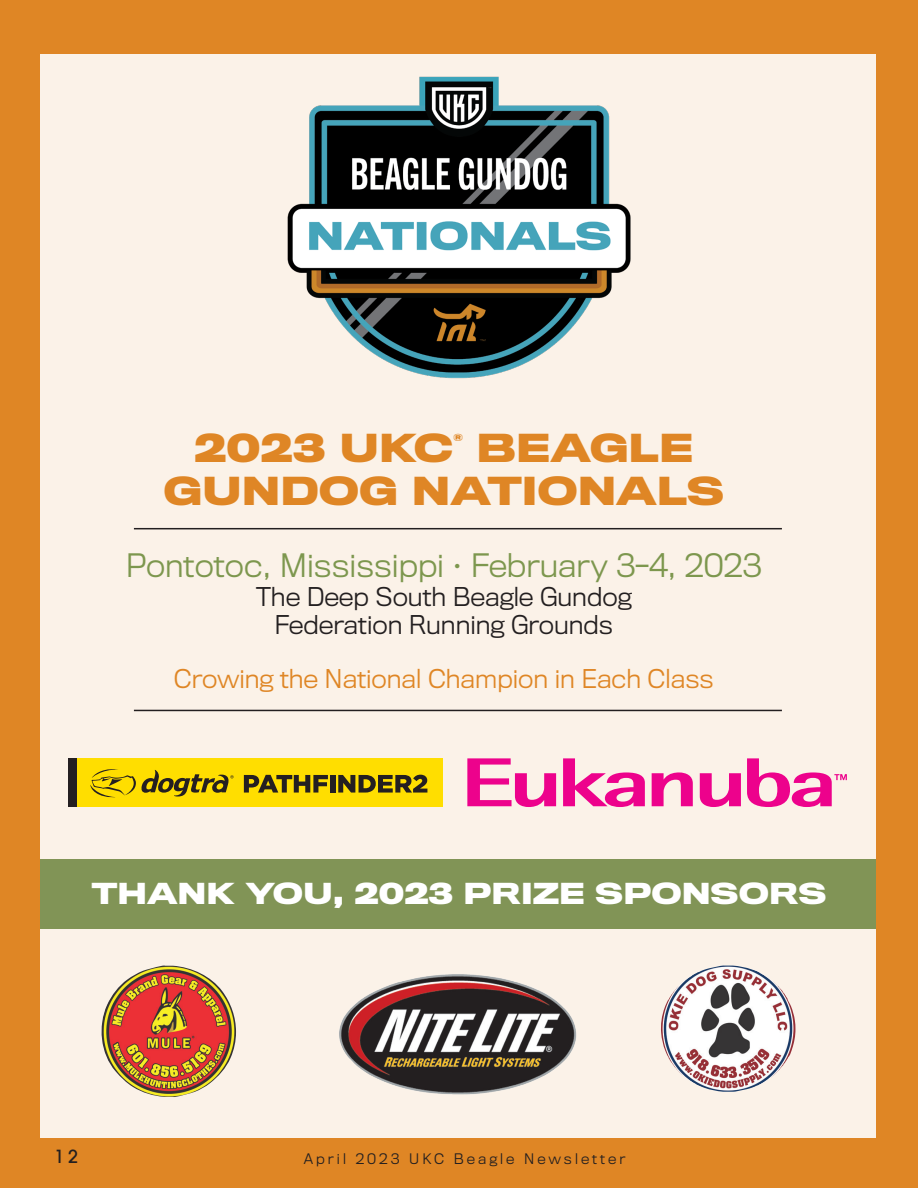
<style>
.page{position:relative;width:918px;height:1188px;background:#df8625}
.page>*{position:absolute;margin:0;border:0;box-sizing:border-box;transform-origin:0 0}
.t1{font:700 36px "Titling Gothic FB Wide";color:#df8625}
.t2{font:300 30px "Titling Gothic FB";color:#7d974e}
.Small_text_HEADING{font:700 27px "Titling Gothic FB Wide";color:#fff}
.t3{font:300 24px "Titling Gothic FB";color:#231f20}
.t4{font:300 24px "Titling Gothic FB";color:#df8625}
.t5{font:500 18px "ITC Avant Garde Pro";color:#231f20}
.t6{font:300 13.5px "Titling Gothic FB";letter-spacing:.225em;color:#231f20}
.t7{font:700 9px "Titling Gothic FB Wide";color:#df8625}
</style>
<div class="page">
<div style="left:40px;top:54px;width:835px;height:1083px;background:#fbf2e8"></div>
<hr style="left:134px;top:528px;width:648px;height:1px;background:#231f20">
<hr style="left:134px;top:710px;width:648px;height:1px;background:#231f20">
<img style="left:287px;top:76px;width:344px;height:303px">
<div style="left:40px;top:860px;width:836px;height:69px;background:#819456"></div>
<img style="left:102px;top:966px;width:134px;height:131px">
<img style="left:661px;top:966px;width:134px;height:126px">
<div style="left:68px;top:758px;width:375px;height:49px;background:#ffde00"></div>
<div style="left:68px;top:758px;width:9px;height:49px;background:#241f21"></div>
<svg style="left:90px;top:769px;width:144px;height:29px"></svg>
<svg style="left:244px;top:775px;width:84px;height:18px"></svg>
<div style="left:330px;top:775px;width:5px;height:18px;background:#241f21"></div>
<svg style="left:338px;top:775px;width:89px;height:18px"></svg>
<svg style="left:467px;top:758px;width:380px;height:49px"></svg>
<img style="left:339px;top:974px;width:238px;height:121px">
<p class="t1" style="left:194px;top:425px;width:261px">2023 UKC</p>
<p class="t7" style="left:453px;top:431px;width:11px">®</p>
<p class="t1" style="left:476px;top:425px;width:219px">BEAGLE</p>
<p class="t1" style="left:164px;top:468px;width:562px">GUNDOG NATIONALS</p>
<p class="t2" style="left:126px;top:548px;width:638px">Pontotoc, Mississippi • February 3-4, 2023</p>
<p class="t3" style="left:256px;top:582px;width:377px">The Deep South Beagle Gundog</p>
<p class="t3" style="left:275px;top:611px;width:340px">Federation Running Grounds</p>
<p class="t4" style="left:174px;top:665px;width:541px">Crowing the National Champion in Each Class</p>
<p class="Small_text_HEADING" style="left:92px;top:876px;width:736px">THANK YOU, 2023 PRIZE SPONSORS</p>
<p class="t5" style="left:54px;top:1145px;width:26px">12</p>
<p class="t6" style="left:304px;top:1151px;width:323px">April 2023 UKC Beagle Newsletter</p>
</div>
